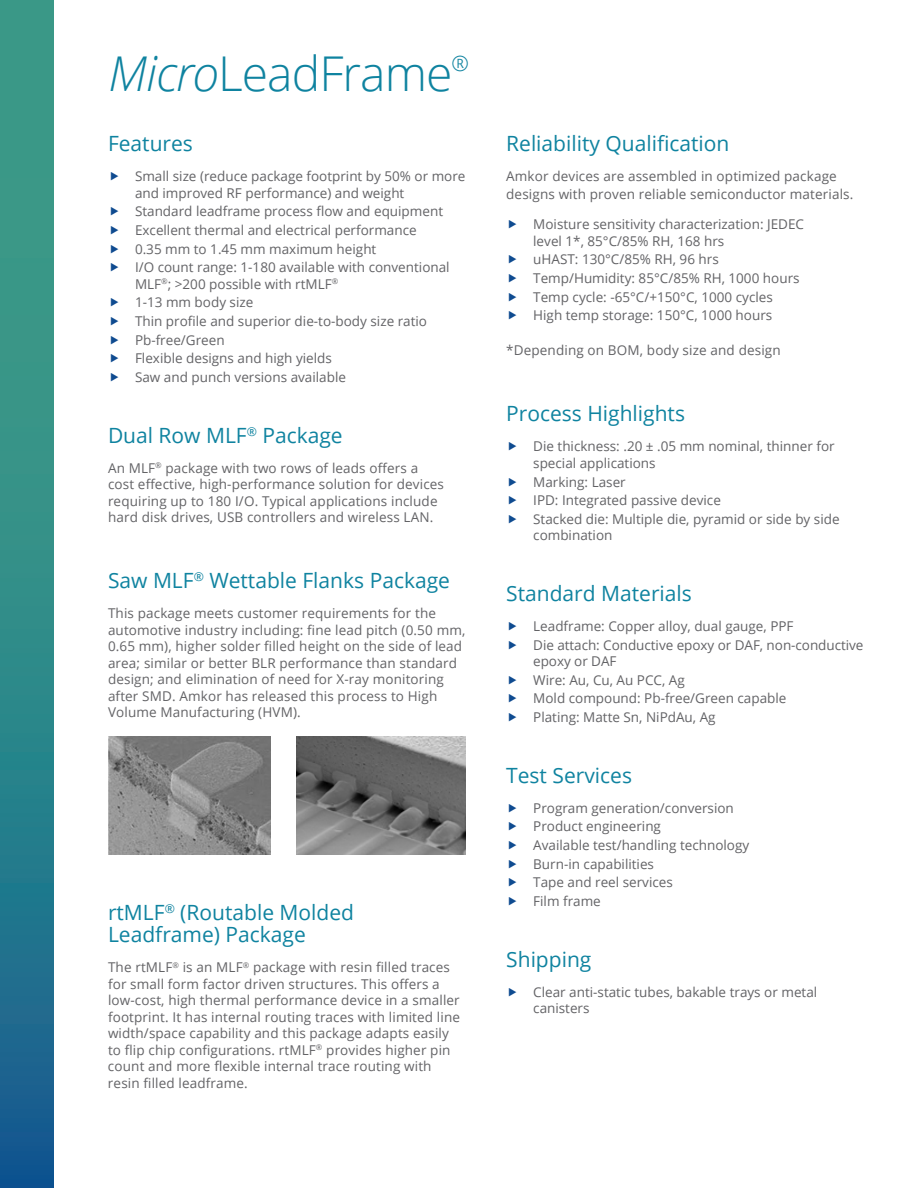
<style>
.page{position:relative;width:918px;height:1188px;background:#fff}
.page>*{position:absolute;margin:0;border:0;box-sizing:border-box;transform-origin:0 0}
.Data_Sheet_Title{font:300 48px "Open Sans";letter-spacing:-.02em;color:#0f83a0}
.Data_Sheet_Section_T{font:21px/22.5px "Open Sans";color:#0f83a0}
.Data_Sheet_Title-2{font:300 21px "Open Sans";color:#0f83a0}
.Body_Copy_Gray{font:13.5px/16.5px "Open Sans";color:#636366}
.s1{font-style:italic}
</style>
<div class="page">
<svg style="left:0;top:0;width:53px;height:1188px;background:#2d8589"></svg>
<img style="left:296px;top:737px;width:170px;height:117px">
<img style="left:108px;top:737px;width:163px;height:117px">
<p class="Data_Sheet_Title" style="left:108px;top:40px;width:346px"><span class="s1">Micro</span>LeadFrame</p>
<p class="Data_Sheet_Title-2" style="left:451px;top:49px;width:19px">®</p>
<p class="Data_Sheet_Section_T" style="left:108px;top:132px;width:86px">Features</p>
<p class="Body_Copy_Gray" style="left:135px;top:168px;width:332px">Small size (reduce package footprint by 50% or more and improved RF performance) and weight</p>
<p class="Body_Copy_Gray" style="left:135px;top:203px;width:310px">Standard leadframe process flow and equipment</p>
<p class="Body_Copy_Gray" style="left:135px;top:221px;width:283px">Excellent thermal and electrical performance</p>
<p class="Body_Copy_Gray" style="left:135px;top:240px;width:243px">0.35 mm to 1.45 mm maximum height</p>
<p class="Body_Copy_Gray" style="left:135px;top:259px;width:316px">I/O count range: 1-180 available with conventional<br>MLF<sup>®</sup>; &gt;200 possible with rtMLF<sup>®</sup></p>
<p class="Body_Copy_Gray" style="left:135px;top:294px;width:120px">1-13 mm body size</p>
<p class="Body_Copy_Gray" style="left:135px;top:313px;width:294px">Thin profile and superior die-to-body size ratio</p>
<p class="Body_Copy_Gray" style="left:135px;top:331px;width:91px">Pb-free/Green</p>
<p class="Body_Copy_Gray" style="left:135px;top:350px;width:198px">Flexible designs and high yields</p>
<p class="Body_Copy_Gray" style="left:135px;top:369px;width:213px">Saw and punch versions available</p>
<p class="Data_Sheet_Section_T" style="left:108px;top:423px;width:236px">Dual Row MLF<sup>®</sup> Package</p>
<p class="Body_Copy_Gray" style="left:108px;top:459px;width:338px">An MLF<sup>®</sup> package with two rows of leads offers a cost effective, high-performance solution for devices requiring up to 180 I/O. Typical applications include hard disk drives, USB controllers and wireless LAN.</p>
<p class="Data_Sheet_Section_T" style="left:108px;top:569px;width:344px">Saw MLF<sup>®</sup> Wettable Flanks Package</p>
<p class="Body_Copy_Gray" style="left:108px;top:605px;width:359px">This package meets customer requirements for the automotive industry including: fine lead pitch (0.50 mm, 0.65 mm), higher solder filled height on the side of lead area; similar or better BLR performance than standard design; and elimination of need for X-ray monitoring after SMD. Amkor has released this process to High Volume Manufacturing (HVM).</p>
<p class="Data_Sheet_Section_T" style="left:108px;top:900px;width:248px">rtMLF<sup>®</sup> (Routable Molded<br>Leadframe) Package</p>
<p class="Body_Copy_Gray" style="left:108px;top:959px;width:354px">The rtMLF<sup>®</sup> is an MLF<sup>®</sup> package with resin filled traces for small form factor driven structures. This offers a low-cost, high thermal performance device in a smaller footprint. It has internal routing traces with limited line width/space capability and this package adapts easily to flip chip configurations. rtMLF<sup>®</sup> provides higher pin count and more flexible internal trace routing with resin filled leadframe.</p>
<p class="Data_Sheet_Section_T" style="left:506px;top:132px;width:225px">Reliability Qualification</p>
<p class="Body_Copy_Gray" style="left:506px;top:167px;width:349px;line-height:18px">Amkor devices are assembled in optimized package designs with proven reliable semiconductor materials.</p>
<p class="Body_Copy_Gray" style="left:533px;top:216px;width:272px">Moisture sensitivity characterization: JEDEC level 1*, 85°C/85% RH, 168 hrs</p>
<p class="Body_Copy_Gray" style="left:533px;top:251px;width:187px">uHAST: 130°C/85% RH, 96 hrs</p>
<p class="Body_Copy_Gray" style="left:533px;top:269px;width:268px">Temp/Humidity: 85°C/85% RH, 1000 hours</p>
<p class="Body_Copy_Gray" style="left:533px;top:288px;width:241px">Temp cycle: -65°C/+150°C, 1000 cycles</p>
<p class="Body_Copy_Gray" style="left:533px;top:307px;width:241px">High temp storage: 150°C, 1000 hours</p>
<p class="Body_Copy_Gray" style="left:506px;top:342px;width:276px">*Depending on BOM, body size and design</p>
<p class="Data_Sheet_Section_T" style="left:506px;top:402px;width:180px">Process Highlights</p>
<p class="Body_Copy_Gray" style="left:533px;top:438px;width:303px">Die thickness: .20 ± .05 mm nominal, thinner for special applications</p>
<p class="Body_Copy_Gray" style="left:533px;top:473px;width:94px">Marking: Laser</p>
<p class="Body_Copy_Gray" style="left:533px;top:492px;width:189px">IPD: Integrated passive device</p>
<p class="Body_Copy_Gray" style="left:533px;top:510px;width:308px">Stacked die: Multiple die, pyramid or side by side combination</p>
<p class="Data_Sheet_Section_T" style="left:506px;top:582px;width:187px">Standard Materials</p>
<p class="Body_Copy_Gray" style="left:533px;top:618px;width:262px">Leadframe: Copper alloy, dual gauge, PPF</p>
<p class="Body_Copy_Gray" style="left:533px;top:636px;width:332px">Die attach: Conductive epoxy or DAF, non-conductive epoxy or DAF</p>
<p class="Body_Copy_Gray" style="left:533px;top:671px;width:153px">Wire: Au, Cu, Au PCC, Ag</p>
<p class="Body_Copy_Gray" style="left:533px;top:690px;width:255px">Mold compound: Pb-free/Green capable</p>
<p class="Body_Copy_Gray" style="left:533px;top:709px;width:184px">Plating: Matte Sn, NiPdAu, Ag</p>
<p class="Data_Sheet_Section_T" style="left:506px;top:763px;width:127px">Test Services</p>
<p class="Body_Copy_Gray" style="left:533px;top:799px;width:202px">Program generation/conversion</p>
<p class="Body_Copy_Gray" style="left:533px;top:818px;width:129px">Product engineering</p>
<p class="Body_Copy_Gray" style="left:533px;top:837px;width:218px">Available test/handling technology</p>
<p class="Body_Copy_Gray" style="left:533px;top:855px;width:122px">Burn-in capabilities</p>
<p class="Body_Copy_Gray" style="left:533px;top:874px;width:141px">Tape and reel services</p>
<p class="Body_Copy_Gray" style="left:533px;top:893px;width:69px">Film frame</p>
<p class="Data_Sheet_Section_T" style="left:506px;top:947px;width:87px">Shipping</p>
<p class="Body_Copy_Gray" style="left:533px;top:983px;width:286px">Clear anti-static tubes, bakable trays or metal canisters</p>
</div>
